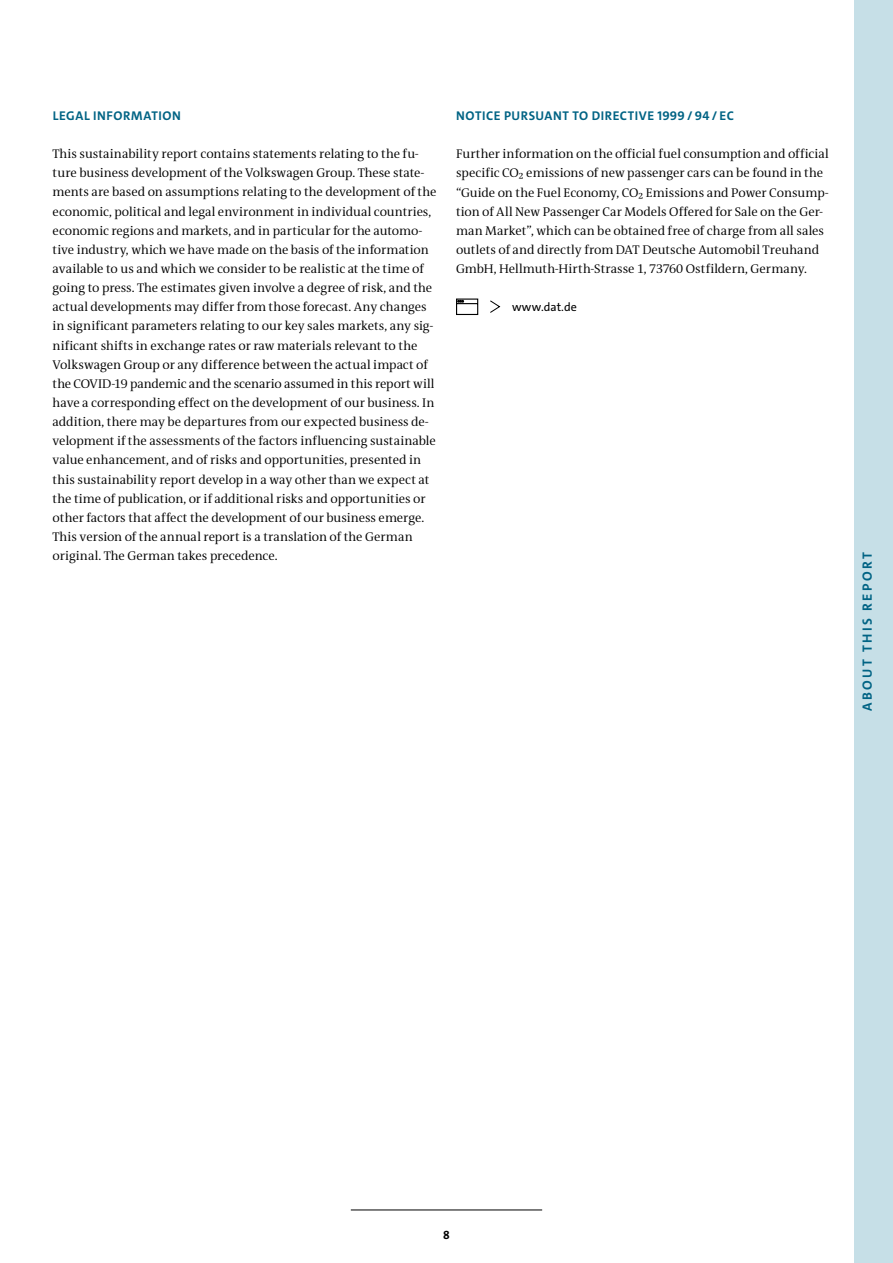
<style>
.page{position:relative;width:893px;height:1263px;background:#fff}
.page>*{position:absolute;margin:0;border:0;box-sizing:border-box;transform-origin:0 0}
.t1{font:700 13.5px "VWAG The Sans";letter-spacing:.175em;color:#006384}
.t2{font:12.75px/19.2px "VWAG The Antiqua";color:#000}
.t3{font:700 12.75px "VWAG The Sans";letter-spacing:.045em;color:#006384}
.t4{font:12px "VWAG The Sans";color:#000}
.t5{font:700 12px "VWAG The Sans";color:#000}
</style>
<div class="page">
<svg style="left:456px;top:298px;width:23px;height:17px"></svg>
<svg style="left:490px;top:300px;width:11px;height:13px"></svg>
<hr style="left:351px;top:1209px;width:191px;height:1px;background:#000">
<div style="left:855px;top:0;width:38px;height:1263px;background:#c6dfe7"></div>
<p class="t3" style="left:53px;top:107px;width:130px">LEGAL INFORMATION</p>
<p class="t2" style="left:53px;top:144px;width:385px">This sustainability report contains statements relating to the fu&shy;ture business development of the Volkswagen Group. These state&shy;ments are based on assumptions relating to the development of the economic, political and legal environment in individual countries, economic regions and markets, and in particular for the automo&shy;tive industry, which we have made on the basis of the information available to us and which we consider to be realistic at the time of going to press. The estimates given involve a degree of risk, and the actual developments may differ from those forecast. Any changes in significant parameters relating to our key sales markets, any sig&shy;nificant shifts in exchange rates or raw materials relevant to the Volkswagen Group or any difference between the actual impact of the COVID-19 pandemic and the scenario assumed in this report will have a corresponding effect on the development of our business. In addition, there may be departures from our expected business de&shy;velopment if the assessments of the factors influencing sustainable value enhancement, and of risks and opportunities, presented in this sustainability report develop in a way other than we expect at the time of publication, or if additional risks and opportunities or other factors that affect the development of our business emerge.<br>This version of the annual report is a translation of the German original. The German takes precedence.</p>
<p class="t3" style="left:456px;top:107px;width:279px">NOTICE PURSUANT TO DIRECTIVE 1999 / 94 / EC</p>
<p class="t2" style="left:456px;top:144px;width:374px">Further information on the official fuel consumption and official specific CO₂ emissions of new passenger cars can be found in the “Guide on the Fuel Economy, CO₂ Emissions and Power Consump&shy;tion of All New Passenger Car Models Offered for Sale on the Ger&shy;man Market”, which can be obtained free of charge from all sales outlets of and directly from DAT Deutsche Automobil Treuhand GmbH, Hellmuth-Hirth-Strasse 1, 73760 Ostfildern, Germany.</p>
<p class="t4" style="left:512px;top:299px;width:66px">www.dat.de</p>
<p class="t1" style="left:858px;top:711px;width:160px;rotate:-90deg">ABOUT THIS REPORT</p>
<p class="t5" style="left:443px;top:1227px;width:8px">8</p>
</div>
